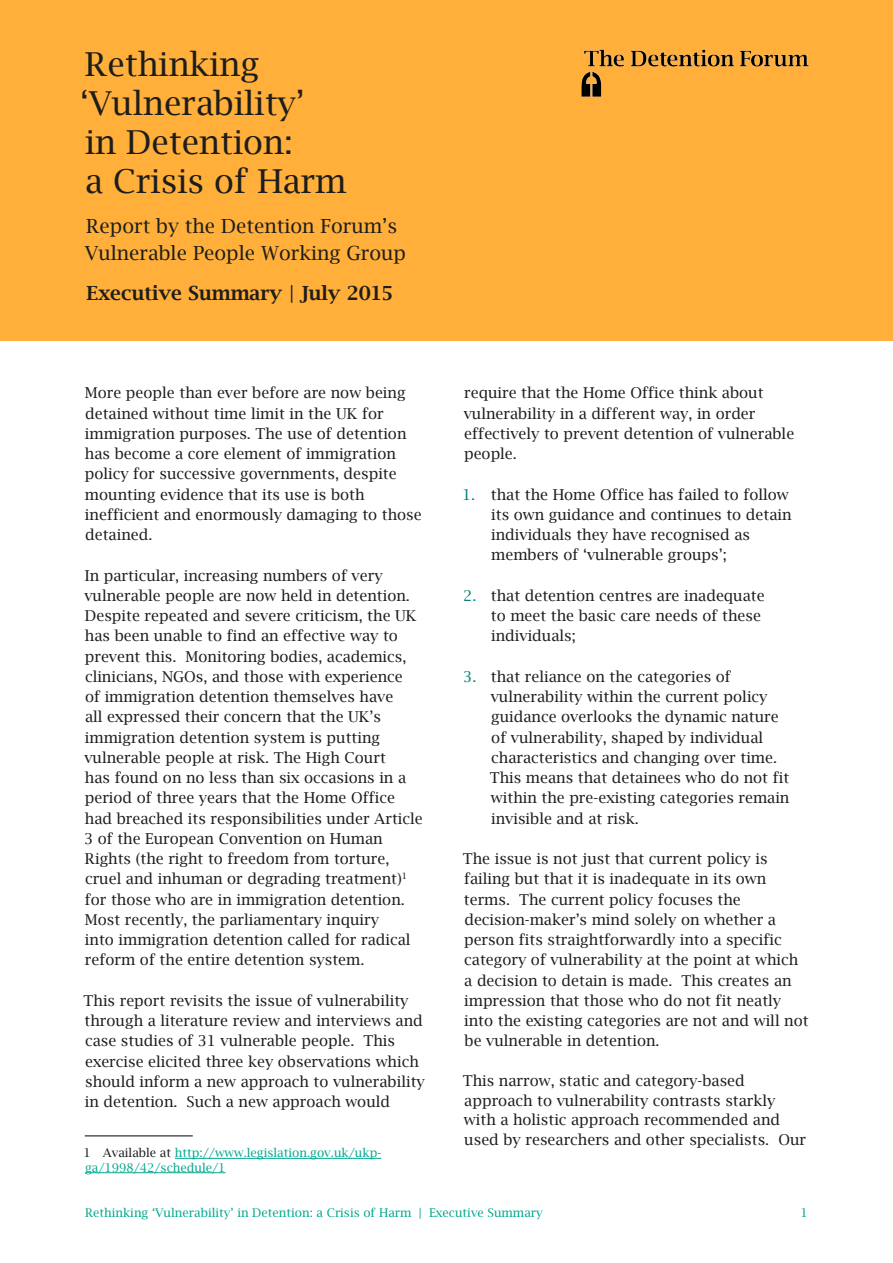
<style>
.page{position:relative;width:893px;height:1263px;background:#fff}
.page>*{position:absolute;margin:0;border:0;box-sizing:border-box;transform-origin:0 0}
.Heading_1{font:33px/39px "Lucida Bright";color:#1d1d1b}
.Heading_1-2{font:19.5px/27px "Lucida Bright";color:#1d1d1b}
.Heading_1-3{font:600 19.5px "Lucida Bright";color:#1d1d1b}
.t1{font:15px/20.2px "Lucida Bright";color:#1d1d1b}
.Footnote{font:12px/14.4px "Lucida Bright";color:#00a88f}
.s1{font-weight:400}
.s2{color:#1d1d1b}
.s3{color:#008278}
</style>
<div class="page">
<div style="left:0;top:0;width:893px;height:340px;background:#ffaf3a"></div>
<img style="left:581px;top:49px;width:228px;height:48px">
<hr style="left:85px;top:1135px;width:108px;height:1px;background:#000">
<hr style="left:175px;top:1158px;width:206px;height:1px;background:#00a88f">
<hr style="left:85px;top:1172px;width:141px;height:1px;background:#00a88f">
<p class="Heading_1" style="left:80px;top:45px;width:268px">Rethinking ‘Vulnerability’<br>in Detention:<br>a Crisis of Harm</p>
<p class="Heading_1-2" style="left:85px;top:213px;width:323px">Report by the Detention Forum’s<br>Vulnerable People Working Group</p>
<p class="Heading_1-3" style="left:87px;top:282px;width:308px">Executive Summary <span class="s1">|</span> July 2015</p>
<p class="t1" style="left:85px;top:383px;width:339px">More people than ever before are now being detained without time limit in the UK for immigration purposes. The use of detention has become a core element of immigration policy for successive governments, despite mounting evidence that its use is both inefficient and enormously damaging to those detained.</p>
<p class="t1" style="left:84px;top:565px;width:340px">In particular, increasing numbers of very vulnerable people are now held in detention.<br>Despite repeated and severe criticism, the UK has been unable to find an effective way to prevent this. Monitoring bodies, academics, clinicians, NGOs, and those with experience<br>of immigration detention themselves have<br>all expressed their concern that the UK’s immigration detention system is putting vulnerable people at risk. The High Court<br>has found on no less than six occasions in a period of three years that the Home Office had breached its responsibilities under Article 3 of the European Convention on Human Rights (the right to freedom from torture, cruel and inhuman or degrading treatment)<sup>1 </sup>for those who are in immigration detention.<br>Most recently, the parliamentary inquiry<br>into immigration detention called for radical reform of the entire detention system.</p>
<p class="t1" style="left:84px;top:990px;width:343px">This report revisits the issue of vulnerability through a literature review and interviews and case studies of 31 vulnerable people. This exercise elicited three key observations which should inform a new approach to vulnerability in detention. Such a new approach would</p>
<p class="Footnote" style="left:84px;top:1146px;width:299px"><span class="s2">1 Available at</span> http://www.legislation.gov.uk/ukp&shy;ga/1998/42/schedule/1</p>
<p class="t1" style="left:464px;top:383px;width:332px">require that the Home Office think about vulnerability in a different way, in order effectively to prevent detention of vulnerable people.</p>
<p class="t1" style="left:491px;top:484px;width:302px;text-indent:-29px"><span class="s3">1.</span> that the Home Office has failed to follow its own guidance and continues to detain individuals they have recognised as members of ‘vulnerable groups’;</p>
<p class="t1" style="left:491px;top:585px;width:275px;text-indent:-28px"><span class="s3">2.</span> that detention centres are inadequate to meet the basic care needs of these individuals;</p>
<p class="t1" style="left:490px;top:666px;width:301px;text-indent:-27px"><span class="s3">3.</span> that reliance on the categories of vulnerability within the current policy guidance overlooks the dynamic nature of vulnerability, shaped by individual characteristics and changing over time.<br>This means that detainees who do not fit within the pre-existing categories remain invisible and at risk.</p>
<p class="t1" style="left:463px;top:848px;width:347px">The issue is not just that current policy is failing but that it is inadequate in its own terms. The current policy focuses the decision-maker’s mind solely on whether a person fits straightforwardly into a specific category of vulnerability at the point at which a decision to detain is made. This creates an impression that those who do not fit neatly into the existing categories are not and will not be vulnerable in detention.</p>
<p class="t1" style="left:463px;top:1071px;width:345px;line-height:19.5px">This narrow, static and category-based approach to vulnerability contrasts starkly with a holistic approach recommended and used by researchers and other specialists. Our</p>
<p class="Footnote" style="left:85px;top:1205px;width:459px">Rethinking ‘Vulnerability’ in Detention: a Crisis of Harm | Executive Summary</p>
<p class="Footnote" style="left:801px;top:1205px;width:9px">1</p>
</div>
